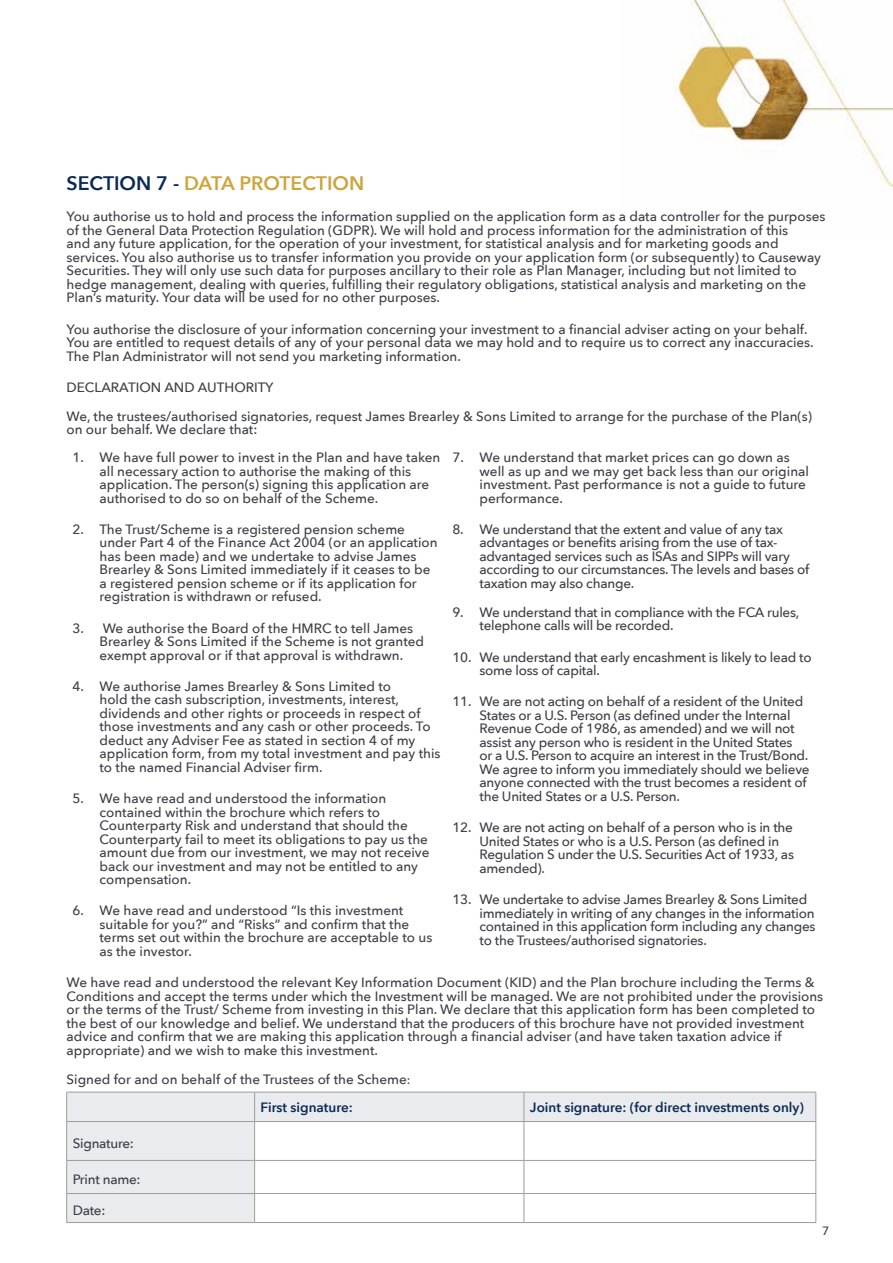
<style>
.page{position:relative;width:893px;height:1263px;background:#fff}
.page>*{position:absolute;margin:0;border:0;box-sizing:border-box;transform-origin:0 0}
.t1{font:600 19.5px "Avenir Next";color:#cea53d}
.t2{font:500 13.5px/13.5px "Avenir Next";color:#3e3f47}
.t3{font:500 13.5px/13.5px "Avenir Next";letter-spacing:-.02em;color:#3e3f47}
.t4{font:600 13.5px "Avenir Next";color:#0b2a53}
.t5{font:500 12px "Avenir Next";color:#3e3f47}
.s1{color:#0b2a53}
.s2{font-size:12px}
.s3{font-weight:600;color:#0b2a53}
</style>
<div class="page">
<img style="left:673px;top:0;width:220px;height:190px">
<svg style="left:67px;top:1093px;width:749px;height:129px"></svg>
<hr style="left:67px;top:1092px;width:188px;height:1px;background:#9c9d9d">
<svg style="left:66px;top:1092px;width:1px;height:29px"></svg>
<hr style="left:255px;top:1092px;width:269px;height:1px;background:#9c9d9d">
<svg style="left:254px;top:1092px;width:1px;height:29px"></svg>
<hr style="left:524px;top:1092px;width:292px;height:1px;background:#9c9d9d">
<svg style="left:524px;top:1092px;width:1px;height:29px"></svg>
<svg style="left:816px;top:1092px;width:1px;height:29px"></svg>
<hr style="left:67px;top:1121px;width:188px;height:1px;background:#9c9d9d">
<hr style="left:66px;top:1122px;width:1px;height:38px;background:#9c9d9d">
<hr style="left:255px;top:1121px;width:269px;height:1px;background:#9c9d9d">
<hr style="left:254px;top:1122px;width:1px;height:38px;background:#9c9d9d">
<hr style="left:524px;top:1121px;width:292px;height:1px;background:#9c9d9d">
<hr style="left:524px;top:1122px;width:1px;height:38px;background:#9c9d9d">
<hr style="left:816px;top:1122px;width:1px;height:38px;background:#9c9d9d">
<hr style="left:67px;top:1160px;width:188px;height:1px;background:#9c9d9d">
<hr style="left:66px;top:1160px;width:1px;height:33px;background:#9c9d9d">
<hr style="left:255px;top:1160px;width:269px;height:1px;background:#9c9d9d">
<hr style="left:254px;top:1160px;width:1px;height:33px;background:#9c9d9d">
<hr style="left:524px;top:1160px;width:292px;height:1px;background:#9c9d9d">
<hr style="left:524px;top:1160px;width:1px;height:33px;background:#9c9d9d">
<hr style="left:816px;top:1160px;width:1px;height:33px;background:#9c9d9d">
<hr style="left:67px;top:1193px;width:188px;height:1px;background:#9c9d9d">
<svg style="left:66px;top:1194px;width:1px;height:28px"></svg>
<hr style="left:255px;top:1193px;width:269px;height:1px;background:#9c9d9d">
<svg style="left:254px;top:1194px;width:1px;height:28px"></svg>
<hr style="left:524px;top:1193px;width:292px;height:1px;background:#9c9d9d">
<svg style="left:524px;top:1194px;width:1px;height:28px"></svg>
<svg style="left:816px;top:1194px;width:1px;height:28px"></svg>
<hr style="left:67px;top:1222px;width:188px;height:1px;background:#9c9d9d">
<hr style="left:255px;top:1222px;width:269px;height:1px;background:#9c9d9d">
<hr style="left:524px;top:1222px;width:292px;height:1px;background:#9c9d9d">
<h1 class="t1" style="left:67px;top:166px;width:299px"><span class="s1">SECTION 7 -</span> DATA PROTECTION</h1>
<p class="t2" style="left:67px;top:209px;width:760px">You authorise us to hold and process the information supplied on the application form as a data controller for the purposes of the General Data Protection Regulation (GDPR). We will hold and process information for the administration of this<br>and any future application, for the operation of your investment, for statistical analysis and for marketing goods and services. You also authorise us to transfer information you provide on your application form (or subsequently) to Causeway Securities. They will only use such data for purposes ancillary to their role as Plan Manager, including but not limited to hedge management, dealing with queries, fulfilling their regulatory obligations, statistical analysis and marketing on the Plan’s maturity. Your data will be used for no other purposes.</p>
<p class="t2" style="left:67px;top:322px;width:749px">You authorise the disclosure of your information concerning your investment to a financial adviser acting on your behalf.<br>You are entitled to request details of any of your personal data we may hold and to require us to correct any inaccuracies.<br>The Plan Administrator will not send you marketing information.</p>
<p class="t2" style="left:67px;top:372px;width:747px;line-height:29.1px">DECLARATION AND AUTHORITY<br>We, the trustees/authorised signatories, request James Brearley &amp; Sons Limited to arrange for the purchase of the Plan(s)</p>
<p class="t2" style="left:67px;top:422px;width:192px">on our behalf. We declare that:</p>
<p class="t2" style="left:100px;top:450px;width:342px;text-indent:-27px">1. We have full power to invest in the Plan and have taken all necessary action to authorise the making of this application. The person(s) signing this application are authorised to do so on behalf of the Scheme.</p>
<p class="t2" style="left:100px;top:522px;width:340px;text-indent:-27px">2. The Trust/Scheme is a registered pension scheme under Part 4 of the Finance Act 2004 (or an application has been made) and we undertake to advise James Brearley &amp; Sons Limited immediately if it ceases to be a registered pension scheme or if its application for registration is withdrawn or refused.</p>
<p class="t2" style="left:100px;top:621px;width:326px;text-indent:-27px">3. We authorise the Board of the HMRC to tell James<br>Brearley &amp; Sons Limited if the Scheme is not granted exempt approval or if that approval is withdrawn.</p>
<p class="t2" style="left:100px;top:679px;width:342px;text-indent:-27px">4. We authorise James Brearley &amp; Sons Limited to<br>hold the cash subscription, investments, interest, dividends and other rights or proceeds in respect of those investments and any cash or other proceeds. To deduct any Adviser Fee as stated in section 4 of my application form, from my total investment and pay this to the named Financial Adviser firm.</p>
<p class="t2" style="left:100px;top:791px;width:331px;text-indent:-27px">5. We have read and understood the information contained within the brochure which refers to Counterparty Risk and understand that should the Counterparty fail to meet its obligations to pay us the amount due from our investment, we may not receive back our investment and may not be entitled to any compensation.</p>
<p class="t2" style="left:100px;top:903px;width:334px;text-indent:-27px">6. We have read and understood “Is this investment suitable for you?” and “Risks” and confirm that the terms set out within the brochure are acceptable to us as the investor.</p>
<p class="t2" style="left:479px;top:450px;width:331px;text-indent:-27px">7. We understand that market prices can go down as well as up and we may get back less than our original investment. Past performance is not a guide to future performance.</p>
<p class="t3" style="left:479px;top:522px;width:331px;text-indent:-27px">8. We understand that the extent and value of any tax advantages or benefits arising from the use of tax&shy;advantaged services such as ISAs and SIPPs will vary according to our circumstances. The levels and bases of taxation may also change.</p>
<p class="t3" style="left:479px;top:605px;width:321px;text-indent:-27px">9. We understand that in compliance with the FCA rules, telephone calls will be recorded.</p>
<p class="t3" style="left:479px;top:650px;width:334px;text-indent:-27px">10. We understand that early encashment is likely to lead to some loss of capital.</p>
<p class="t3" style="left:479px;top:694px;width:332px;text-indent:-27px">11. We are not acting on behalf of a resident of the United States or a U.S. Person (as defined under the Internal Revenue Code of 1986, as amended) and we will not assist any person who is resident in the United States<br>or a U.S. Person to acquire an interest in the Trust/Bond.<br>We agree to inform you immediately should we believe anyone connected with the trust becomes a resident of the United States or a U.S. Person.</p>
<p class="t3" style="left:479px;top:820px;width:316px;text-indent:-27px">12. We are not acting on behalf of a person who is in the United States or who is a U.S. Person (as defined in Regulation S under the U.S. Securities Act of 1933, as amended).</p>
<p class="t3" style="left:479px;top:892px;width:338px;text-indent:-27px">13. We undertake to advise James Brearley &amp; Sons Limited immediately in writing of any changes in the information contained in this application form including any changes to the Trustees/authorised signatories.</p>
<p class="t2" style="left:67px;top:975px;width:758px">We have read and understood the relevant Key Information Document (KID) and the Plan brochure including the Terms &amp; Conditions and accept the terms under which the Investment will be managed. We are not prohibited under the provisions or the terms of the Trust/ Scheme from investing in this Plan. We declare that this application form has been completed to the best of our knowledge and belief. We understand that the producers of this brochure have not provided investment advice and confirm that we are making this application through a financial adviser (and have taken taxation advice if appropriate) and we wish to make this investment.</p>
<p class="t2" style="left:261px;top:1065px;width:151px;line-height:27.9px;text-indent:-194px">Signed for and on behalf of the Trustees of the Scheme<span class="s2">:<br></span><span class="s3">First signature:</span></p>
<p class="t4" style="left:530px;top:1095px;width:275px">Joint signature: (for direct investments only)</p>
<p class="t3" style="left:73px;top:1136px;width:63px">Signature:</p>
<p class="t3" style="left:73px;top:1172px;width:69px">Print name:</p>
<p class="t2" style="left:73px;top:1203px;width:34px">Date:</p>
<p class="t5" style="left:822px;top:1221px;width:9px">7</p>
</div>
